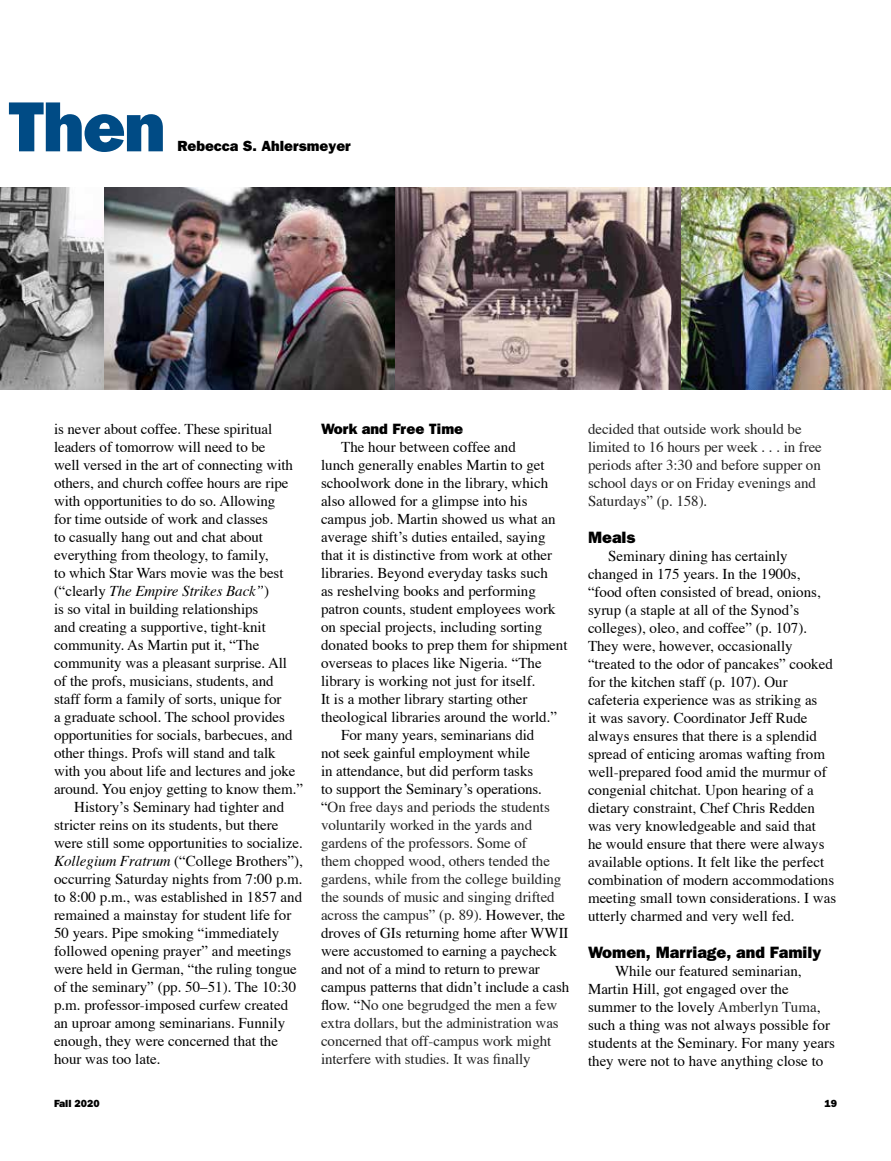
<style>
.page{position:relative;width:891px;height:1161px;background:#fff}
.page>*{position:absolute;margin:0;border:0;box-sizing:border-box;transform-origin:0 0}
.t1{font:800 72px "Tee Franklin";color:#004b85}
.t2{font:800 16.5px "Franklin Gothic";color:#000}
.t3{font:15px/18px "Times";color:#000}
.t4{font:15px/18px "Times";letter-spacing:-.005em;color:#222}
.t5{font:italic 15px "Times";letter-spacing:-.005em;color:#000}
.t6{font:800 15px "Franklin Gothic";color:#000}
.t7{font:800 14.85px "Franklin Gothic";color:#000}
.t8{font:800 10.5px "Tee Franklin";color:#000}
.s1{font-style:normal}
.s2{font-style:italic}
.s3{color:#000}
.s4{color:#222}
</style>
<div class="page">
<img style="left:0;top:187px;width:891px;height:203px">
<h1 class="t1" style="left:8px;top:84px;width:159px">Then</h1>
<p class="t7" style="left:178px;top:138px;width:175px">Rebecca S. Ahlersmeyer</p>
<p class="t3" style="left:54px;top:418px;width:220px">is never about coffee. These spiritual</p>
<p class="t3" style="left:54px;top:436px;width:213px">leaders of tomorrow will need to be</p>
<p class="t3" style="left:54px;top:454px;width:241px">well versed in the art of connecting with</p>
<p class="t3" style="left:54px;top:472px;width:236px">others, and church coffee hours are ripe</p>
<p class="t3" style="left:54px;top:490px;width:223px">with opportunities to do so. Allowing</p>
<p class="t3" style="left:54px;top:508px;width:216px">for time outside of work and classes</p>
<p class="t3" style="left:54px;top:526px;width:211px">to casually hang out and chat about</p>
<p class="t3" style="left:54px;top:544px;width:216px">everything from theology, to family,</p>
<p class="t3" style="left:54px;top:562px;width:231px">to which Star Wars movie was the best</p>
<p class="t5" style="left:54px;top:577px;width:217px"><span class="s1">(“clearly</span> The Empire Strikes Back”<span class="s1">)</span></p>
<p class="t3" style="left:54px;top:598px;width:206px">is so vital in building relationships</p>
<p class="t3" style="left:54px;top:616px;width:213px">and creating a supportive, tight-knit</p>
<p class="t3" style="left:54px;top:634px;width:207px">community. As Martin put it, “The</p>
<p class="t3" style="left:54px;top:652px;width:235px">community was a pleasant surprise. All</p>
<p class="t3" style="left:54px;top:670px;width:221px">of the profs, musicians, students, and</p>
<p class="t3" style="left:54px;top:688px;width:229px">staff form a family of sorts, unique for</p>
<p class="t3" style="left:54px;top:706px;width:233px">a graduate school. The school provides</p>
<p class="t3" style="left:54px;top:724px;width:240px">opportunities for socials, barbecues, and</p>
<p class="t3" style="left:54px;top:742px;width:223px">other things. Profs will stand and talk</p>
<p class="t3" style="left:54px;top:760px;width:243px">with you about life and lectures and joke</p>
<p class="t3" style="left:54px;top:778px;width:251px">around. You enjoy getting to know them.”</p>
<p class="t3" style="left:74px;top:796px;width:211px">History’s Seminary had tighter and</p>
<p class="t3" style="left:54px;top:814px;width:226px">stricter reins on its students, but there</p>
<p class="t3" style="left:54px;top:832px;width:251px">were still some opportunities to socialize.</p>
<p class="t3" style="left:54px;top:850px;width:251px"><span class="s2">Kollegium Fratrum</span> (“College Brothers”),</p>
<p class="t3" style="left:54px;top:868px;width:250px">occurring Saturday nights from 7:00 p.m.</p>
<p class="t3" style="left:54px;top:886px;width:250px">to 8:00 p.m., was established in 1857 and</p>
<p class="t3" style="left:54px;top:904px;width:239px">remained a mainstay for student life for</p>
<p class="t3" style="left:54px;top:922px;width:227px">50 years. Pipe smoking “immediately</p>
<p class="t3" style="left:54px;top:940px;width:239px">followed opening prayer” and meetings</p>
<p class="t3" style="left:54px;top:958px;width:244px">were held in German, “the ruling tongue</p>
<p class="t3" style="left:54px;top:976px;width:244px">of the seminary” (pp. 50–51). The 10:30</p>
<p class="t3" style="left:54px;top:994px;width:236px">p.m. professor-imposed curfew created</p>
<p class="t3" style="left:54px;top:1012px;width:233px">an uproar among seminarians. Funnily</p>
<p class="t3" style="left:54px;top:1030px;width:226px">enough, they were concerned that the</p>
<p class="t3" style="left:54px;top:1048px;width:108px">hour was too late.</p>
<p class="t6" style="left:321px;top:420px;width:144px">Work and Free Time</p>
<p class="t3" style="left:341px;top:437px;width:176px">The hour between coffee and</p>
<p class="t3" style="left:321px;top:455px;width:225px">lunch generally enables Martin to get</p>
<p class="t3" style="left:321px;top:473px;width:229px">schoolwork done in the library, which</p>
<p class="t3" style="left:321px;top:491px;width:208px">also allowed for a glimpse into his</p>
<p class="t3" style="left:321px;top:509px;width:236px">campus job. Martin showed us what an</p>
<p class="t3" style="left:321px;top:527px;width:226px">average shift’s duties entailed, saying</p>
<p class="t3" style="left:321px;top:545px;width:233px">that it is distinctive from work at other</p>
<p class="t3" style="left:321px;top:563px;width:229px">libraries. Beyond everyday tasks such</p>
<p class="t3" style="left:321px;top:581px;width:216px">as reshelving books and performing</p>
<p class="t3" style="left:321px;top:599px;width:236px">patron counts, student employees work</p>
<p class="t3" style="left:321px;top:617px;width:223px">on special projects, including sorting</p>
<p class="t3" style="left:321px;top:635px;width:248px">donated books to prep them for shipment</p>
<p class="t3" style="left:321px;top:653px;width:222px">overseas to places like Nigeria. “The</p>
<p class="t3" style="left:321px;top:671px;width:216px">library is working not just for itself.</p>
<p class="t3" style="left:321px;top:689px;width:208px">It is a mother library starting other</p>
<p class="t3" style="left:321px;top:707px;width:238px">theological libraries around the world.”</p>
<p class="t3" style="left:341px;top:725px;width:195px">For many years, seminarians did</p>
<p class="t3" style="left:321px;top:743px;width:211px">not seek gainful employment while</p>
<p class="t3" style="left:321px;top:761px;width:214px">in attendance, but did perform tasks</p>
<p class="t3" style="left:321px;top:779px;width:223px">to support the Seminary’s operations.</p>
<p class="t4" style="left:321px;top:797px;width:230px"><span class="s3">“</span>On free days and periods the students</p>
<p class="t4" style="left:321px;top:815px;width:213px">voluntarily worked in the yards and</p>
<p class="t4" style="left:321px;top:833px;width:207px">gardens of the professors. Some of</p>
<p class="t4" style="left:321px;top:851px;width:231px">them chopped wood, others tended the</p>
<p class="t4" style="left:321px;top:869px;width:242px">gardens, while from the college building</p>
<p class="t4" style="left:321px;top:887px;width:235px">the sounds of music and singing drifted</p>
<p class="t4" style="left:321px;top:905px;width:246px">across the campus” (p. 89). <span class="s3">However, the</span></p>
<p class="t3" style="left:321px;top:923px;width:249px">droves of GIs returning home after WWII</p>
<p class="t3" style="left:321px;top:941px;width:237px">were accustomed to earning a paycheck</p>
<p class="t3" style="left:321px;top:959px;width:220px">and not of a mind to return to prewar</p>
<p class="t3" style="left:321px;top:977px;width:250px">campus patterns that didn’t include a cash</p>
<p class="t4" style="left:321px;top:995px;width:238px"><span class="s3">flow. “</span>No one begrudged the men a few</p>
<p class="t4" style="left:321px;top:1013px;width:239px">extra dollars, but the administration was</p>
<p class="t4" style="left:321px;top:1031px;width:232px">concerned that off-campus work might</p>
<p class="t4" style="left:321px;top:1049px;width:211px">interfere with studies. It was finally</p>
<p class="t4" style="left:588px;top:418px;width:235px">decided that outside work should be limited to 16 hours per week . . . in free periods after 3:30 and before supper on school days or on Friday evenings and Saturdays” (p. 158).</p>
<p class="t2" style="left:588px;top:527px;width:49px">Meals</p>
<p class="t3" style="left:588px;top:545px;width:250px;text-indent:20px">Seminary dining has certainly changed in 175 years. In the 1900s, “food often consisted of bread, onions, syrup (a staple at all of the Synod’s colleges), oleo, and coffee” (p. 107).<br>They were, however, occasionally “treated to the odor of pancakes” cooked for the kitchen staff (p. 107). Our cafeteria experience was as striking as<br>it was savory. Coordinator Jeff Rude always ensures that there is a splendid spread of enticing aromas wafting from well-prepared food amid the murmur of congenial chitchat. Upon hearing of a dietary constraint, Chef Chris Redden was very knowledgeable and said that<br>he would ensure that there were always available options. It felt like the perfect combination of modern accommodations meeting small town considerations. I was utterly charmed and very well fed.</p>
<p class="t2" style="left:588px;top:942px;width:235px">Women, Marriage, and Family</p>
<p class="t3" style="left:588px;top:960px;width:248px;text-indent:27px">While our featured seminarian, Martin Hill, got engaged over the summer to the lovely <span class="s4">Amberlyn Tuma</span>, such a thing was not always possible for students at the Seminary. For many years they were not to have anything close to</p>
<p class="t8" style="left:54px;top:1097px;width:47px">Fall 2020</p>
<p class="t8" style="left:824px;top:1097px;width:14px">19</p>
</div>
